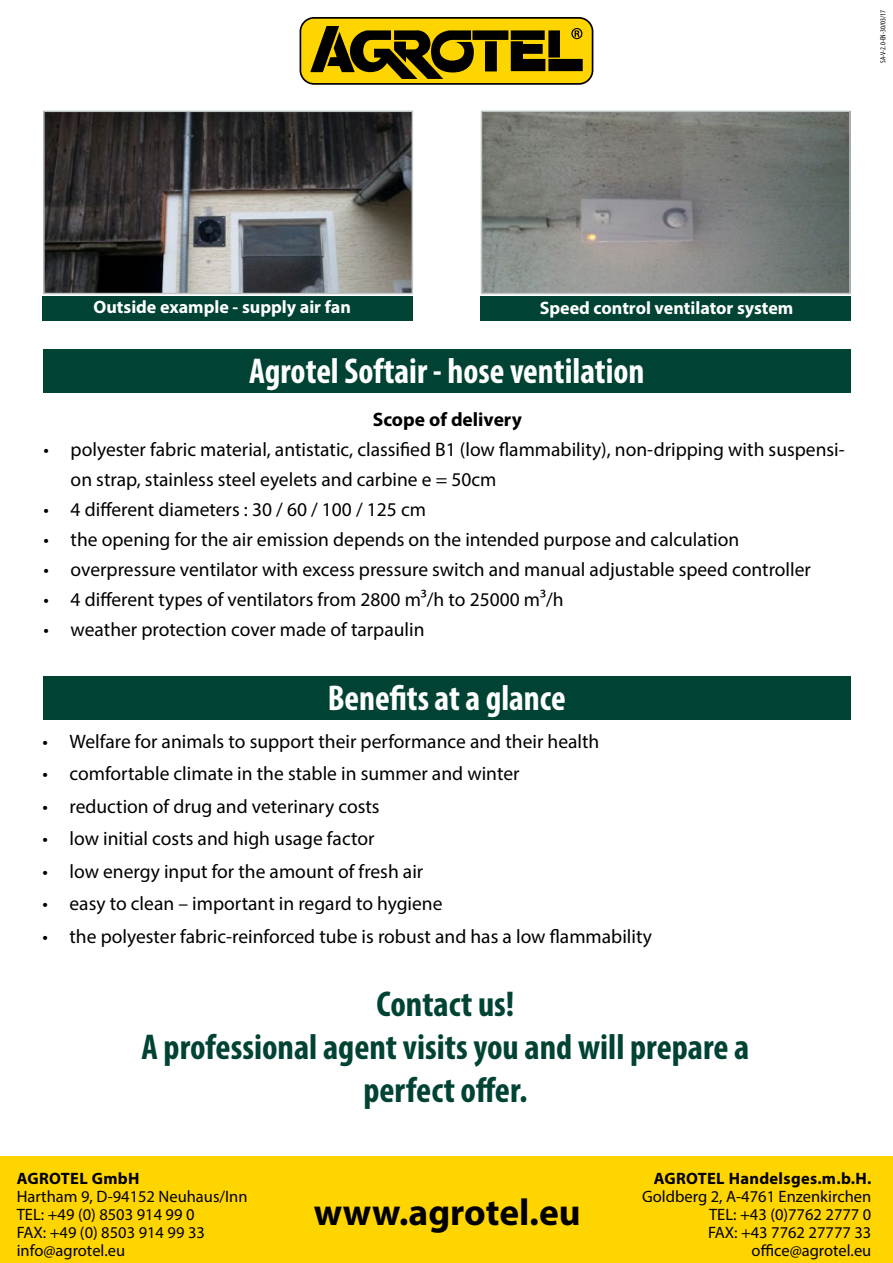
<style>
.page{position:relative;width:893px;height:1263px;background:#fff}
.page>*{position:absolute;margin:0;border:0;box-sizing:border-box;transform-origin:0 0}
.t1{font:700 37.5px "Myriad Pro";color:#000}
.t2{font:700 condensed 36px/43.2px "Myriad Pro";color:#004334;text-align:center}
.t3{font:700 condensed 36px "Myriad Pro";color:#fff}
.t4{font:19.5px/30px "Myriad Pro";color:#000}
.t5{font:700 19.5px "Myriad Pro";color:#000}
.t6{font:700 18px "Myriad Pro";color:#fff}
.t7{font:16.5px/18px "Myriad Pro";color:#000;text-align:right}
.t8{font:700 16.5px "Myriad Pro";letter-spacing:.02em;color:#000}
.t9{font:condensed 7.5px "Myriad Pro";color:#000}
</style>
<div class="page">
<div style="left:0;top:1157px;width:893px;height:106px;background:#ffd500"></div>
<svg style="left:300px;top:17px;width:293px;height:68px;background:#927a02"></svg>
<img style="left:46px;top:114px;width:364px;height:177px">
<div style="left:43px;top:111px;width:370px;height:183px;border:2px solid #bec6c6"></div>
<img style="left:484px;top:114px;width:364px;height:177px">
<div style="left:481px;top:111px;width:370px;height:183px;border:2px solid #bec6c6"></div>
<div style="left:43px;top:676px;width:807px;height:44px;background:#004334"></div>
<div style="left:43px;top:349px;width:807px;height:43px;background:#004334"></div>
<div style="left:42px;top:296px;width:370px;height:25px;background:#004334"></div>
<div style="left:480px;top:296px;width:371px;height:25px;background:#004334"></div>
<p class="t9" style="left:879px;top:63px;width:54px;rotate:-90deg">SA-V-2.0-EN-30/03/17</p>
<p class="t6" style="left:93px;top:296px;width:259px">Outside example - supply air fan</p>
<p class="t6" style="left:540px;top:296px;width:255px">Speed control ventilator system</p>
<h2 class="t3" style="left:249px;top:348px;width:397px">Agrotel Softair - hose ventilation</h2>
<p class="t5" style="left:373px;top:407px;width:151px">Scope of delivery</p>
<p class="t4" style="left:71px;top:434px;width:776px;text-indent:-27px">• polyester fabric material, antistatic, classified B1 (low flammability), non-dripping with suspensi&shy;on strap, stainless steel eyelets and carbine e = 50cm</p>
<p class="t4" style="left:44px;top:494px;width:384px">• 4 different diameters : 30 / 60 / 100 / 125 cm</p>
<p class="t4" style="left:44px;top:524px;width:697px">• the opening for the air emission depends on the intended purpose and calculation</p>
<p class="t4" style="left:44px;top:554px;width:769px">• overpressure ventilator with excess pressure switch and manual adjustable speed controller</p>
<p class="t4" style="left:44px;top:584px;width:521px">• 4 different types of ventilators from 2800 m³/h to 25000 m³/h</p>
<p class="t4" style="left:44px;top:614px;width:382px">• weather protection cover made of tarpaulin</p>
<h2 class="t3" style="left:328px;top:675px;width:240px">Benefits at a glance</h2>
<p class="t4" style="left:43px;top:726px;width:558px">• Welfare for animals to support their performance and their health</p>
<p class="t4" style="left:43px;top:758px;width:478px">• comfortable climate in the stable in summer and winter</p>
<p class="t4" style="left:43px;top:791px;width:339px">• reduction of drug and veterinary costs</p>
<p class="t4" style="left:43px;top:823px;width:333px">• low initial costs and high usage factor</p>
<p class="t4" style="left:43px;top:856px;width:382px">• low energy input for the amount of fresh air</p>
<p class="t4" style="left:43px;top:888px;width:401px">• easy to clean – important in regard to hygiene</p>
<p class="t4" style="left:43px;top:921px;width:611px">• the polyester fabric-reinforced tube is robust and has a low flammability</p>
<h2 class="t2" style="left:141px;top:981px;width:610px">Contact us!<br>A professional agent visits you and will prepare a perfect offer.</h2>
<p class="t8" style="left:17px;top:1167px;width:124px">AGROTEL GmbH</p>
<p class="t7" style="left:17px;top:1187px;width:232px;text-align:left">Hartham 9, D-94152 Neuhaus/Inn<br>TEL: +49 (0) 8503 914 99 0<br>FAX: +49 (0) 8503 914 99 33 info@agrotel.eu</p>
<h1 class="t1" style="left:314px;top:1187px;width:268px">www.agrotel.eu</h1>
<p class="t8" style="left:654px;top:1167px;width:219px">AGROTEL Handelsges.m.b.H.</p>
<p class="t7" style="left:642px;top:1187px;width:231px">Goldberg 2, A-4761 Enzenkirchen<br>TEL: +43 (0)7762 2777 0<br>FAX: +43 7762 27777 33 office@agrotel.eu</p>
</div>
